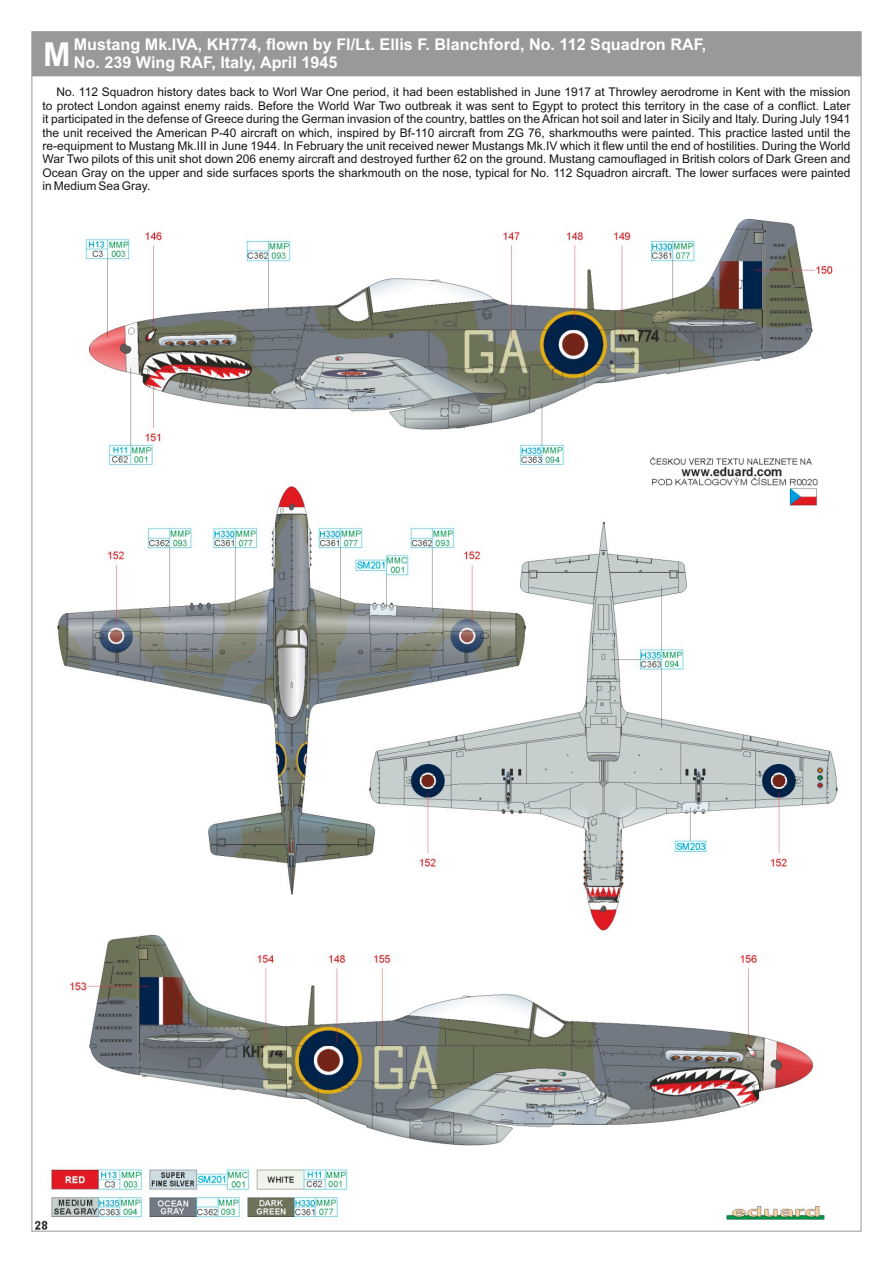
<style>
.page{position:relative;width:893px;height:1263px;background:#fff}
.page>*{position:absolute;margin:0;border:0;box-sizing:border-box;transform-origin:0 0}
.t1{font:700 33px "Arial";color:#fff}
.t2{font:700 16.2px/18.1px "Arial";color:#fff}
.t3{font:12px/13.4px "Arial";color:#151616;text-align:justify}
</style>
<div class="page">
<div style="left:32px;top:32px;width:829px;height:44px;background:#999"></div>
<img style="left:36px;top:220px;width:802px;height:1009px">
<h1 class="t1" style="left:43px;top:42px;width:29px">M</h1>
<h2 class="t2" style="left:74px;top:37px;width:634px">Mustang Mk.IVA, KH774, flown by Fl/Lt. Ellis F. Blanchford, No. 112 Squadron RAF,<br>No. 239 Wing RAF, Italy, April 1945</h2>
<p class="t3" style="left:43px;top:87px;width:809px;text-indent:14px">No. 112 Squadron history dates back to Worl War One period, it had been established in June 1917 at Throwley aerodrome in Kent with the mission to protect London against enemy raids. Before the World War Two outbreak it was sent to Egypt to protect this territory in the case of a conflict. Later it participated in the defense of Greece during the German invasion of the country, battles on the African hot soil and later in Sicily and Italy. During July 1941 the unit received the American P-40 aircraft on which, inspired by Bf-110 aircraft from ZG 76, sharkmouths were painted. This practice lasted until the re-equipment to Mustang Mk.III in June 1944. In February the unit received newer Mustangs Mk.IV which it flew until the end of hostilities. During the World War Two pilots of this unit shot down 206 enemy aircraft and destroyed further 62 on the ground. Mustang camouflaged in British colors of Dark Green and Ocean Gray on the upper and side surfaces sports the sharkmouth on the nose, typical for No. 112 Squadron aircraft. The lower surfaces were painted in Medium Sea Gray.</p>
</div>
